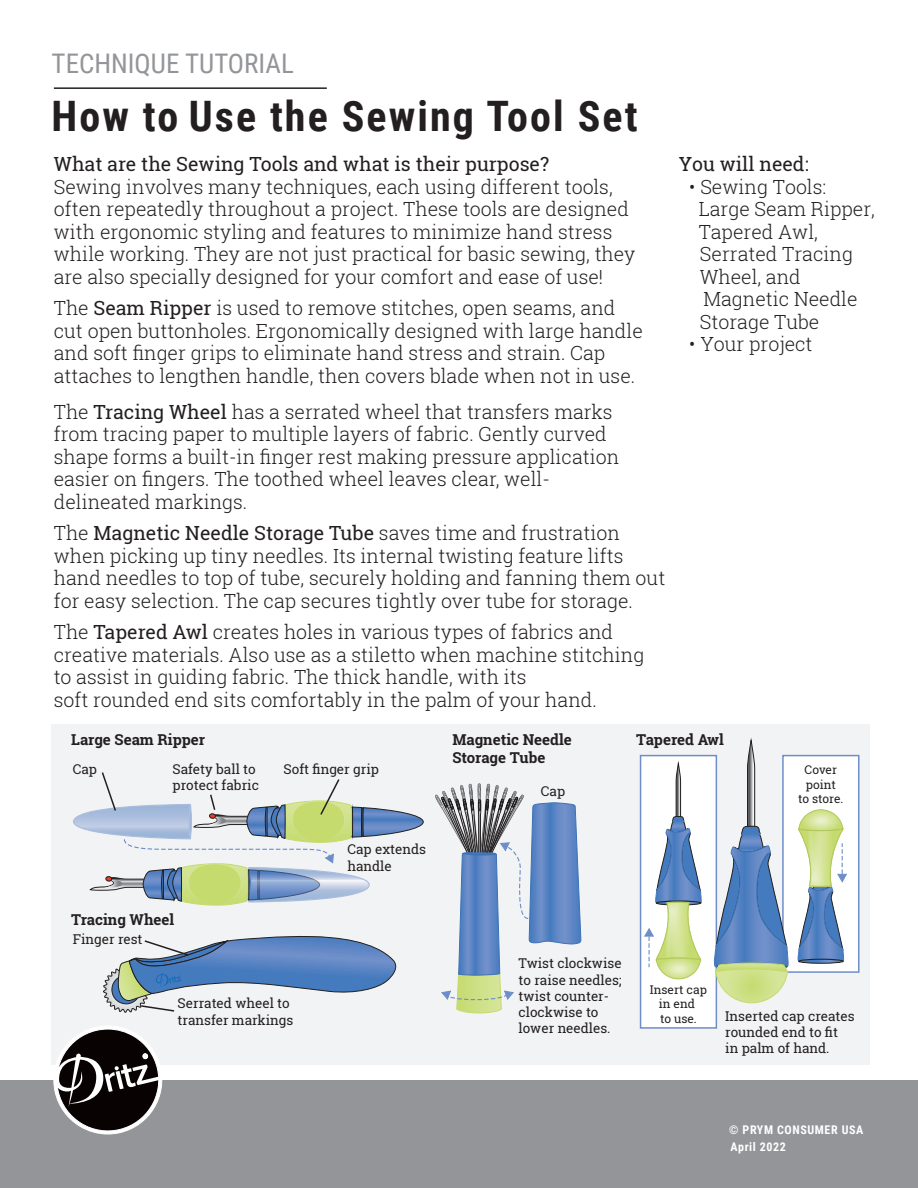
<style>
.page{position:relative;width:918px;height:1188px;background:#fff}
.page>*{position:absolute;margin:0;border:0;box-sizing:border-box;transform-origin:0 0}
.t1{font:700 42px "Roboto Condensed";letter-spacing:.05em;color:#231f20}
.t2{font:27px "Roboto Condensed";color:#939598}
.t3{font:300 19.5px/22.5px "Roboto Slab";color:#231f20}
.t4{font:19.5px "Roboto Slab";color:#231f20}
.t5{font:700 15px/18px "Roboto Slab";color:#231f20}
.t6{font:13.5px/16.2px "Roboto Slab";color:#231f20}
.t7{font:12px/14.4px "Roboto Slab";color:#231f20;text-align:center}
.t8{font:700 12px/17.4px "Roboto Condensed";letter-spacing:.05em;color:#fff}
.s1{font-weight:400}
</style>
<div class="page">
<div style="left:52px;top:724px;width:818px;height:341px;background:#f2f3f4"></div>
<div style="left:640px;top:755px;width:77px;height:274px;background:#fff;border:2px solid #6d8ec9"></div>
<div style="left:782px;top:755px;width:78px;height:218px;background:#fff;border:2px solid #6d8ec9"></div>
<div style="left:0;top:1080px;width:918px;height:108px;background:#939598"></div>
<svg style="left:51px;top:1022px;width:112px;height:113px"></svg>
<hr style="left:54px;top:87px;width:273px;height:2px;background:#231f20">
<svg style="left:714px;top:740px;width:75px;height:263px"></svg>
<svg style="left:435px;top:784px;width:147px;height:230px"></svg>
<svg style="left:644px;top:763px;width:57px;height:216px"></svg>
<svg style="left:103px;top:936px;width:294px;height:77px"></svg>
<svg style="left:73px;top:772px;width:351px;height:134px"></svg>
<svg style="left:798px;top:810px;width:49px;height:154px"></svg>
<h2 class="t2" style="left:52px;top:45px;width:244px">TECHNIQUE TUTORIAL</h2>
<h1 class="t1" style="left:52px;top:87px;width:587px">How to Use the Sewing Tool Set</h1>
<p class="t4" style="left:54px;top:151px;width:497px">What are the Sewing Tools and what is their purpose?</p>
<p class="t3" style="left:54px;top:175px;width:583px">Sewing involves many techniques, each using different tools, often repeatedly throughout a project. These tools are designed with ergonomic styling and features to minimize hand stress while working. They are not just practical for basic sewing, they are also specially designed for your comfort and ease of use!</p>
<p class="t3" style="left:54px;top:296px;width:591px">The <span class="s1">Seam Ripper</span> is used to remove stitches, open seams, and cut open buttonholes. Ergonomically designed with large handle and soft finger grips to eliminate hand stress and strain. Cap attaches to lengthen handle, then covers blade when not in use.</p>
<p class="t3" style="left:54px;top:400px;width:567px">The <span class="s1">Tracing Wheel</span> has a serrated wheel that transfers marks from tracing paper to multiple layers of fabric. Gently curved shape forms a built-in finger rest making pressure application easier on fingers. The toothed wheel leaves clear, well&shy;delineated markings.</p>
<p class="t3" style="left:54px;top:521px;width:613px">The <span class="s1">Magnetic Needle Storage Tube</span> saves time and frustration when picking up tiny needles. Its internal twisting feature lifts hand needles to top of tube, securely holding and fanning them out for easy selection. The cap secures tightly over tube for storage.</p>
<p class="t3" style="left:54px;top:620px;width:592px">The <span class="s1">Tapered Awl</span> creates holes in various types of fabrics and creative materials. Also use as a stiletto when machine stitching to assist in guiding fabric. The thick handle, with its<br>soft rounded end sits comfortably in the palm of your hand.</p>
<p class="t5" style="left:71px;top:730px;width:135px">Large Seam Ripper</p>
<p class="t4" style="left:679px;top:151px;width:131px">You will need:</p>
<p class="t3" style="left:699px;top:175px;width:178px;text-indent:-9px">• Sewing Tools:<br>Large Seam Ripper,<br>Tapered Awl,<br>Serrated Tracing<br>Wheel, and<br>Magnetic Needle<br>Storage Tube</p>
<p class="t3" style="left:689px;top:332px;width:125px">• Your project</p>
<p class="t5" style="left:636px;top:730px;width:89px">Tapered Awl</p>
<p class="t5" style="left:452px;top:730px;width:121px">Magnetic Needle<br>Storage Tube</p>
<p class="t6" style="left:73px;top:761px;width:26px">Cap</p>
<p class="t6" style="left:284px;top:761px;width:97px">Soft finger grip</p>
<p class="t6" style="left:173px;top:761px;width:88px">Safety ball to protect fabric</p>
<p class="t7" style="left:798px;top:763px;width:47px">Cover point<br>to store.</p>
<p class="t6" style="left:541px;top:783px;width:26px">Cap</p>
<p class="t5" style="left:71px;top:910px;width:105px">Tracing Wheel</p>
<p class="t6" style="left:73px;top:931px;width:71px">Finger rest</p>
<p class="t6" style="left:178px;top:995px;width:117px">Serrated wheel to transfer markings</p>
<p class="t6" style="left:347px;top:841px;width:80px">Cap extends handle</p>
<p class="t6" style="left:519px;top:955px;width:105px">Twist clockwise to raise needles; twist counter&shy;clockwise to lower needles.</p>
<p class="t7" style="left:650px;top:982px;width:59px">Insert cap in end<br>to use.</p>
<p class="t6" style="left:725px;top:1008px;width:131px">Inserted cap creates rounded end to fit<br>in palm of hand.</p>
<p class="t8" style="left:729px;top:1121px;width:136px">© PRYM CONSUMER USA<br>April 2022</p>
</div>
